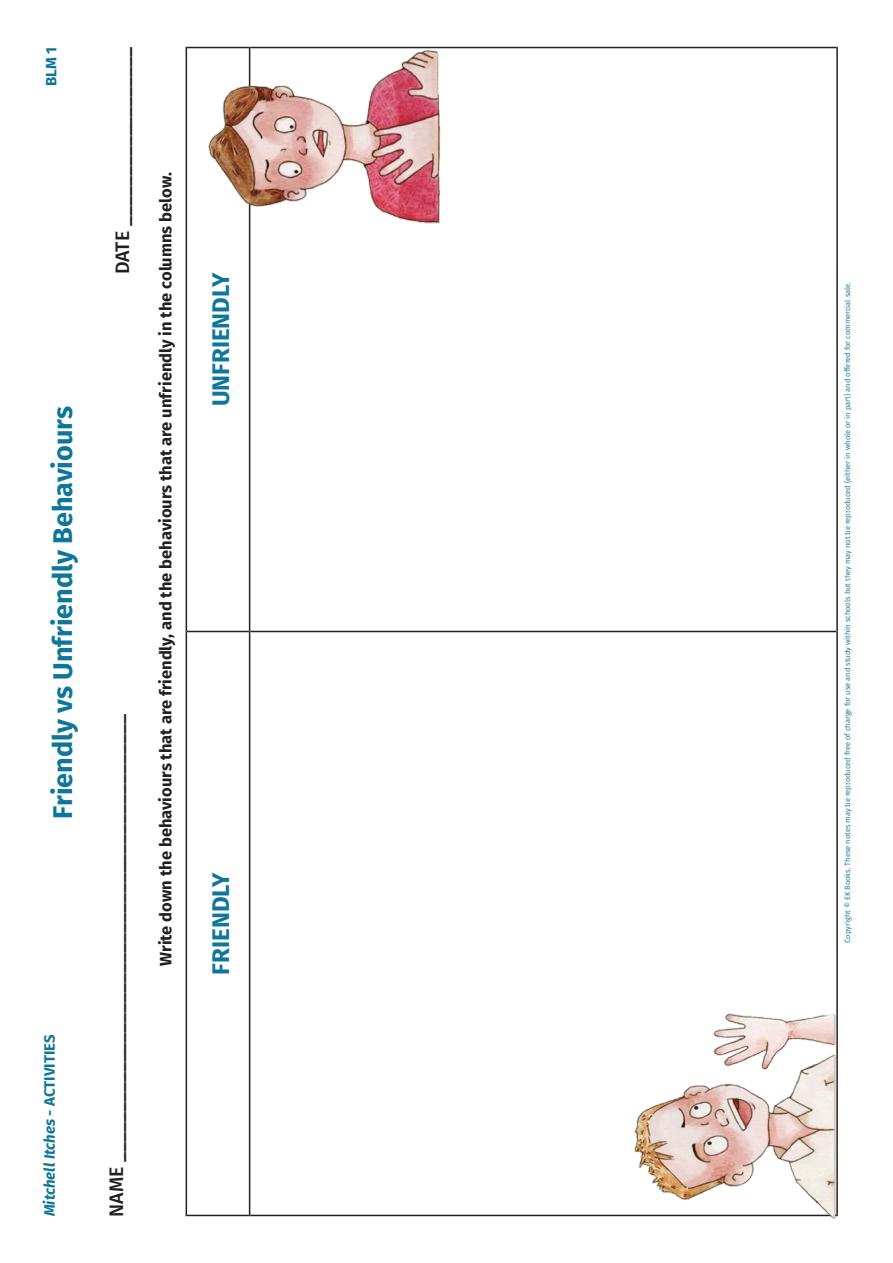
<style>
.page{position:relative;width:893px;height:1263px;background:#fff}
.page>*{position:absolute;margin:0;border:0;box-sizing:border-box;transform-origin:0 0}
.t1{font:700 27px "Fira Sans";color:#0e769b}
.t2{font:700 24px "Fira Sans";color:#0e769b}
.t3{font:500 19.5px "Fira Sans";letter-spacing:-.005em;color:#231f20}
.t4{font:700 16.5px "Fira Sans";color:#231f20}
.t5{font:italic 700 15px "Fira Sans";color:#0e769b}
.t6{font:700 15px "Fira Sans";color:#0e769b}
.t7{font:7.5px "Fira Sans";color:#0e769b}
.s1{font-style:normal}
</style>
<div class="page">
<hr style="left:186px;top:631px;width:1px;height:585px;background:#231f20">
<hr style="left:187px;top:1215px;width:62px;height:1px;background:#231f20">
<hr style="left:186px;top:47px;width:1px;height:584px;background:#231f20">
<hr style="left:187px;top:631px;width:62px;height:1px;background:#231f20">
<hr style="left:249px;top:631px;width:1px;height:585px;background:#231f20">
<hr style="left:250px;top:1215px;width:586px;height:1px;background:#231f20">
<hr style="left:249px;top:47px;width:1px;height:584px;background:#231f20">
<hr style="left:250px;top:631px;width:586px;height:1px;background:#231f20">
<hr style="left:250px;top:47px;width:586px;height:1px;background:#231f20">
<hr style="left:836px;top:631px;width:2px;height:585px;background:#231f20">
<hr style="left:836px;top:47px;width:2px;height:584px;background:#231f20">
<img style="left:185px;top:46px;width:295px;height:201px">
<img style="left:595px;top:945px;width:243px;height:274px">
<h3 class="t6" style="left:39px;top:86px;width:41px;rotate:-90deg">BLM 1</h3>
<h1 class="t1" style="left:40px;top:818px;width:414px;rotate:-90deg">Friendly vs Unfriendly Behaviours</h1>
<h3 class="t5" style="left:37px;top:1216px;width:183px;rotate:-90deg">Mitchell Itches <span class="s1">- ACTIVITIES</span></h3>
<h3 class="t3" style="left:107px;top:274px;width:229px;rotate:-90deg">DATE __________________</h3>
<h3 class="t3" style="left:101px;top:1217px;width:504px;rotate:-90deg">NAME _____________________________________________</h3>
<h3 class="t4" style="left:152px;top:966px;width:795px;rotate:-90deg">Write down the behaviours that are friendly, and the behaviours that are unfriendly in the columns below.</h3>
<h2 class="t2" style="left:201px;top:406px;width:135px;rotate:-90deg">UNFRIENDLY</h2>
<h2 class="t2" style="left:201px;top:974px;width:104px;rotate:-90deg">FRIENDLY</h2>
<p class="t7" style="left:842px;top:942px;width:662px;rotate:-90deg">Copyright © EK Books. These notes may be reproduced free of charge for use and study within schools but they may not be reproduced (either in whole or in part) and offered for commercial sale.</p>
</div>
